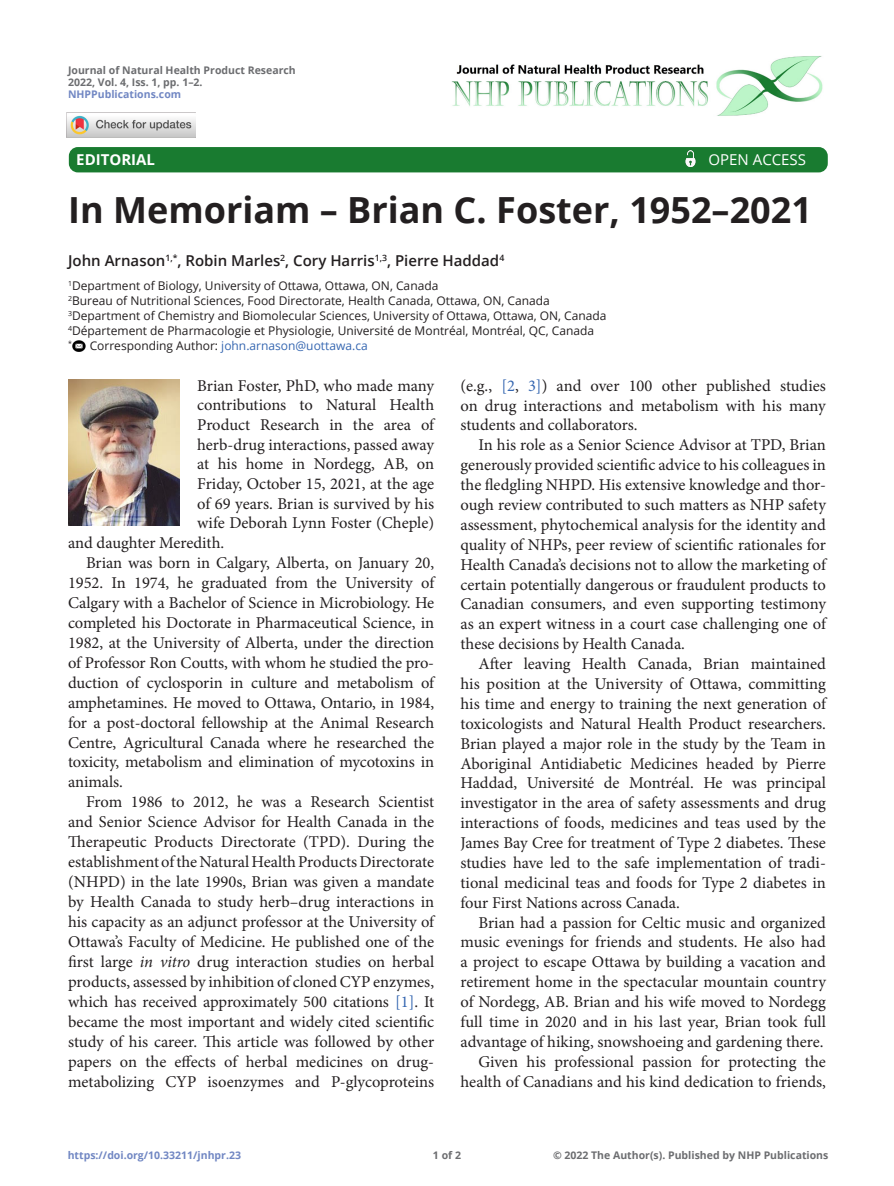
<style>
.page{position:relative;width:894px;height:1186px;background:#fff}
.page>*{position:absolute;margin:0;border:0;box-sizing:border-box;transform-origin:0 0}
.AT{font:700 36px "Open Sans";color:#231f20}
.BT_Body_Text{font:16.5px/20px "Minion Pro";letter-spacing:-.005em;color:#231f20;text-align:justify}
.BT_Body_Text_First{font:16.5px "Minion Pro";color:#231f20}
.Auth_Name{font:600 15px "Open Sans";color:#231f20}
.RB_Text{font:15px "Open Sans";color:#fff}
.RB_Text-2{font:700 15px "Open Sans";color:#fff}
.Auth_Affli{font:12px "Open Sans";color:#231f20}
.Auth_Affli-2{font:12px "Open Sans";color:#3667b1}
.AssignedIssue{font:700 10.5px/12px "Open Sans";color:#6c6d70}
.t1{font:700 10.5px "Open Sans";color:#7187c3}
.s1{color:#7187c3}
.s2{color:#231f20}
.s3{font-style:italic}
.s4{color:#3667b1}
</style>
<div class="page">
<img style="left:451px;top:56px;width:372px;height:60px">
<img style="left:72px;top:340px;width:14px;height:11px">
<div style="left:69px;top:147px;width:758px;height:25px;background:#197b30;border-radius:9px"></div>
<img style="left:685px;top:150px;width:11px;height:17px">
<img style="left:67px;top:115px;width:128px;height:23px">
<img style="left:68px;top:379px;width:111px;height:147px">
<p class="AssignedIssue" style="left:68px;top:64px;width:229px">Journal of Natural Health Product Research<br>2022, Vol. 4, Iss. 1, pp. 1–2.<br><span class="s1">NHPPublications.com</span></p>
<p class="RB_Text-2" style="left:76px;top:149px;width:80px">EDITORIAL</p>
<p class="RB_Text" style="left:708px;top:149px;width:99px">OPEN ACCESS</p>
<p class="AT" style="left:68px;top:185px;width:745px">In Memoriam – Brian C. Foster, 1952–2021</p>
<p class="Auth_Name" style="left:68px;top:250px;width:437px">John Arnason<sup>1,*</sup>, Robin Marles<sup>2</sup>, Cory Harris<sup>1,3</sup>, Pierre Haddad<sup>4</sup></p>
<p class="Auth_Affli" style="left:68px;top:277px;width:371px"><sup>1</sup>Department of Biology, University of Ottawa, Ottawa, ON, Canada</p>
<p class="Auth_Affli" style="left:68px;top:292px;width:483px"><sup>2</sup>Bureau of Nutritional Sciences, Food Directorate, Health Canada, Ottawa, ON, Canada</p>
<p class="Auth_Affli" style="left:68px;top:307px;width:540px"><sup>3</sup>Department of Chemistry and Biomolecular Sciences, University of Ottawa, Ottawa, ON, Canada</p>
<p class="Auth_Affli" style="left:68px;top:322px;width:527px"><sup>4</sup>Département de Pharmacologie et Physiologie, Université de Montréal, Montréal, QC, Canada</p>
<p class="Auth_Affli-2" style="left:68px;top:337px;width:301px"><sup>*</sup> <span class="s2">Corresponding Author:</span> john.arnason@uottawa.ca</p>
<p class="BT_Body_Text_First" style="left:197px;top:374px;width:238px">Brian Foster, PhD, who made many</p>
<p class="BT_Body_Text_First" style="left:197px;top:394px;width:238px">contributions to Natural Health</p>
<p class="BT_Body_Text_First" style="left:197px;top:414px;width:238px">Product Research in the area of</p>
<p class="BT_Body_Text_First" style="left:197px;top:433px;width:238px">herb-drug interactions, passed away</p>
<p class="BT_Body_Text_First" style="left:197px;top:453px;width:238px">at his home in Nordegg, AB, on</p>
<p class="BT_Body_Text_First" style="left:197px;top:473px;width:238px">Friday, October 15, 2021, at the age</p>
<p class="BT_Body_Text_First" style="left:197px;top:492px;width:238px">of 69 years. Brian is survived by his</p>
<p class="BT_Body_Text_First" style="left:197px;top:512px;width:238px">wife Deborah Lynn Foster (Cheple)</p>
<p class="BT_Body_Text_First" style="left:68px;top:532px;width:158px">and daughter Meredith.</p>
<p class="BT_Body_Text" style="left:68px;top:553px;width:367px;text-indent:18px">Brian was born in Calgary, Alberta, on January 20, 1952. In 1974, he graduated from the University of Calgary with a Bachelor of Science in Microbiology. He completed his Doctorate in Pharmaceutical Science, in 1982, at the University of Alberta, under the direction of Professor Ron Coutts, with whom he studied the pro&shy;duction of cyclosporin in culture and metabolism of amphetamines. He moved to Ottawa, Ontario, in 1984, for a post-doctoral fellowship at the Animal Research Centre, Agricultural Canada where he researched the toxicity, metabolism and elimination of mycotoxins in animals.</p>
<p class="BT_Body_Text" style="left:68px;top:792px;width:367px;text-indent:18px">From 1986 to 2012, he was a Research Scientist and Senior Science Advisor for Health Canada in the Therapeutic Products Directorate (TPD). During the establishment of the Natural Health Products Directorate (NHPD) in the late 1990s, Brian was given a mandate by Health Canada to study herb–drug interactions in his capacity as an adjunct professor at the University of Ottawa’s Faculty of Medicine. He published one of the first large <span class="s3">in vitro</span> drug interaction studies on herbal products, assessed by inhibition of cloned CYP enzymes, which has received approximately 500 citations <span class="s4">[1]</span>. It became the most important and widely cited scientific study of his career. This article was followed by other papers on the effects of herbal medicines on drug&shy;metabolizing CYP isoenzymes and P-glycoproteins</p>
<p class="BT_Body_Text" style="left:460px;top:375px;width:367px">(e.g., <span class="s4">[2</span>, <span class="s4">3]</span>) and over 100 other published studies on drug interactions and metabolism with his many students and collaborators.</p>
<p class="BT_Body_Text" style="left:460px;top:435px;width:367px;text-indent:18px">In his role as a Senior Science Advisor at TPD, Brian generously provided scientific advice to his colleagues in the fledgling NHPD. His extensive knowledge and thor&shy;ough review contributed to such matters as NHP safety assessment, phytochemical analysis for the identity and quality of NHPs, peer review of scientific rationales for Health Canada’s decisions not to allow the marketing of certain potentially dangerous or fraudulent products to Canadian consumers, and even supporting testimony as an expert witness in a court case challenging one of these decisions by Health Canada.</p>
<p class="BT_Body_Text" style="left:460px;top:654px;width:367px;text-indent:18px">After leaving Health Canada, Brian maintained his position at the University of Ottawa, committing his time and energy to training the next generation of toxicologists and Natural Health Product researchers.<br>Brian played a major role in the study by the Team in Aboriginal Antidiabetic Medicines headed by Pierre Haddad, Université de Montréal. He was principal investigator in the area of safety assessments and drug interactions of foods, medicines and teas used by the James Bay Cree for treatment of Type 2 diabetes. These studies have led to the safe implementation of tradi&shy;tional medicinal teas and foods for Type 2 diabetes in four First Nations across Canada.</p>
<p class="BT_Body_Text" style="left:460px;top:912px;width:367px;text-indent:18px">Brian had a passion for Celtic music and organized music evenings for friends and students. He also had a project to escape Ottawa by building a vacation and retirement home in the spectacular mountain country of Nordegg, AB. Brian and his wife moved to Nordegg full time in 2020 and in his last year, Brian took full advantage of hiking, snowshoeing and gardening there.</p>
<p class="BT_Body_Text" style="left:460px;top:1051px;width:367px;text-align:right">Given his professional passion for protecting the health of Canadians and his kind dedication to friends,</p>
<p class="t1" style="left:68px;top:1147px;width:175px">https://doi.org/10.33211/jnhpr.23</p>
<p class="AssignedIssue" style="left:433px;top:1148px;width:30px">1 of 2</p>
<p class="AssignedIssue" style="left:552px;top:1149px;width:277px">© 2022 The Author(s). Published by NHP Publications</p>
</div>
